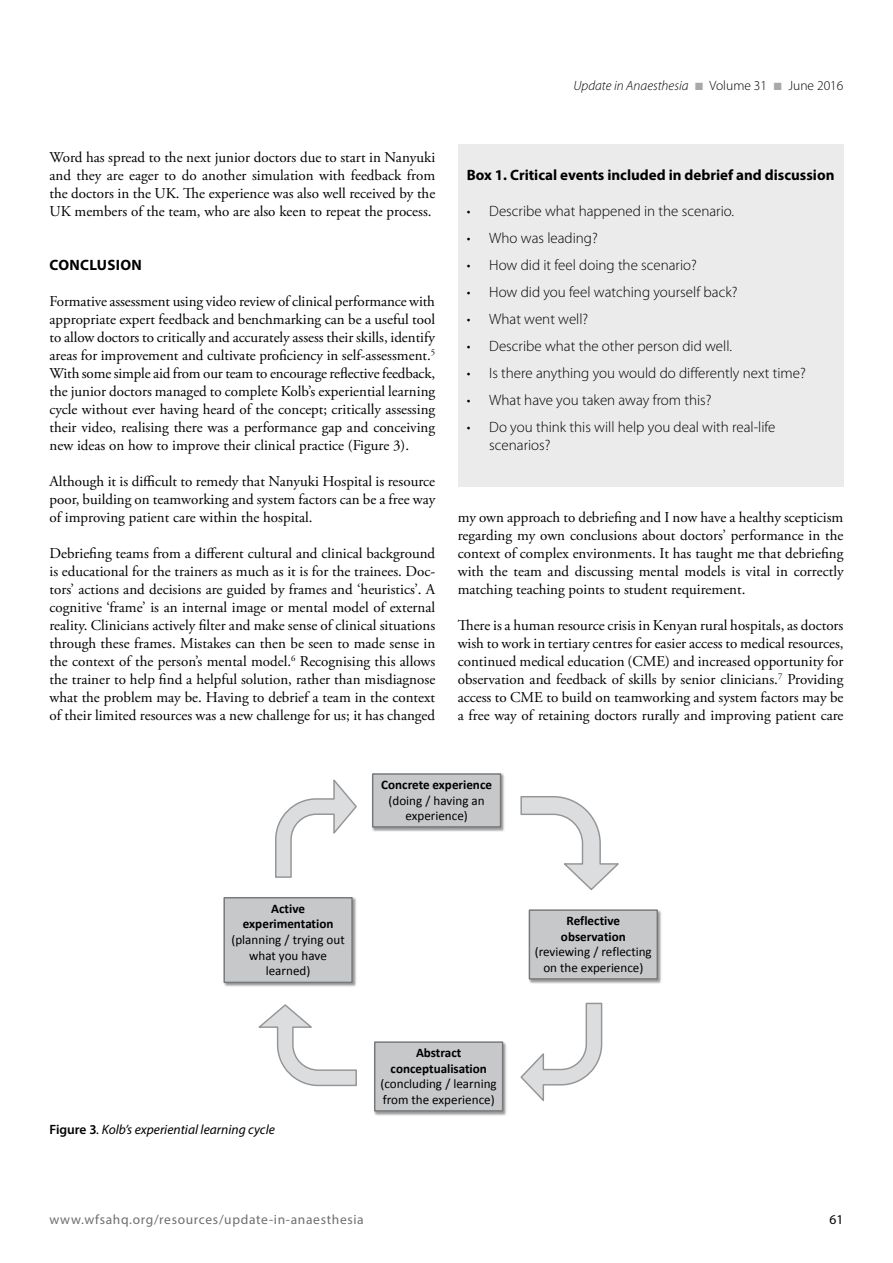
<style>
.page{position:relative;width:893px;height:1263px;background:#fff}
.page>*{position:absolute;margin:0;border:0;box-sizing:border-box;transform-origin:0 0}
.t1{font:15px/18px "Adobe Garamond Pro";color:#000;text-align:justify}
.t2{font:300 15px/18px "Myriad Pro";color:#000}
.t3{font:700 15px "Myriad Pro";color:#000}
.t4{font:700 15px "Myriad Pro";letter-spacing:.02em;color:#000}
.t5{font:13.5px "Myriad Pro";letter-spacing:.05em;color:#6d6e71}
.t6{font:italic 13.5px "Myriad Pro";color:#000}
.t7{font:italic 300 13.5px "Myriad Pro";color:#000}
.t8{font:13.5px "Myriad Pro";color:#000}
.t9{font:13.05px/15.8px "Calibri";color:#000;text-align:center}
.t10{font:700 13.05px/15.8px "Calibri";color:#000;text-align:center}
.s1{color:#a7a9ac}
.s2{font-style:normal}
.s3{font-weight:600;font-style:normal}
</style>
<div class="page">
<div style="left:458px;top:144px;width:385px;height:342px;background:#ebebec"></div>
<img style="left:372px;top:773px;width:132px;height:59px">
<div style="left:373px;top:774px;width:128px;height:53px;background:#c6c8ca"></div>
<div style="left:372px;top:773px;width:129px;height:55px;border:1px solid #77787b"></div>
<img style="left:528px;top:910px;width:133px;height:74px">
<div style="left:529px;top:910px;width:128px;height:69px;background:#c6c8ca"></div>
<div style="left:529px;top:909px;width:129px;height:70px;border:1px solid #77787b"></div>
<img style="left:374px;top:1042px;width:133px;height:74px">
<div style="left:375px;top:1042px;width:128px;height:69px;background:#c6c8ca"></div>
<div style="left:374px;top:1041px;width:129px;height:70px;border:1px solid #77787b"></div>
<img style="left:224px;top:897px;width:132px;height:90px">
<div style="left:224px;top:898px;width:128px;height:84px;background:#c6c8ca"></div>
<div style="left:223px;top:897px;width:130px;height:86px;border:1px solid #77787b"></div>
<svg style="left:520px;top:796px;width:99px;height:95px"></svg>
<svg style="left:520px;top:1002px;width:83px;height:99px"></svg>
<svg style="left:258px;top:1004px;width:99px;height:83px"></svg>
<svg style="left:275px;top:779px;width:82px;height:99px"></svg>
<p class="t7" style="left:573px;top:77px;width:271px">Update in Anaesthesia <span class="s1">■</span> <span class="s2">Volume 31</span> <span class="s1">■</span> <span class="s2">June 2016</span></p>
<p class="t1" style="left:50px;top:149px;width:387px">Word has spread to the next junior doctors due to start in Nanyuki and they are eager to do another simulation with feedback from the doctors in the UK. The experience was also well received by the UK members of the team, who are also keen to repeat the process.</p>
<p class="t4" style="left:50px;top:255px;width:94px">CONCLUSION</p>
<p class="t1" style="left:49px;top:293px;width:387px">Formative assessment using video review of clinical performance with appropriate expert feedback and benchmarking can be a useful tool to allow doctors to critically and accurately assess their skills, identify areas for improvement and cultivate proficiency in self-assessment.<sup>5<br></sup>With some simple aid from our team to encourage reflective feedback, the junior doctors managed to complete Kolb’s experiential learning cycle without ever having heard of the concept; critically assessing their video, realising there was a performance gap and conceiving new ideas on how to improve their clinical practice (Figure 3).</p>
<p class="t1" style="left:49px;top:473px;width:387px">Although it is difficult to remedy that Nanyuki Hospital is resource poor, building on teamworking and system factors can be a free way of improving patient care within the hospital.</p>
<p class="t1" style="left:49px;top:545px;width:387px">Debriefing teams from a different cultural and clinical background is educational for the trainers as much as it is for the trainees. Doc&shy;tors’ actions and decisions are guided by frames and ‘heuristics’. A cognitive ‘frame’ is an internal image or mental model of external reality. Clinicians actively filter and make sense of clinical situations through these frames. Mistakes can then be seen to made sense in the context of the person’s mental model.<sup>6</sup> Recognising this allows the trainer to help find a helpful solution, rather than misdiagnose what the problem may be. Having to debrief a team in the context of their limited resources was a new challenge for us; it has changed</p>
<p class="t3" style="left:467px;top:165px;width:369px">Box 1. Critical events included in debrief and discussion</p>
<p class="t2" style="left:467px;top:202px;width:269px">• Describe what happened in the scenario.</p>
<p class="t2" style="left:467px;top:229px;width:133px">• Who was leading?</p>
<p class="t2" style="left:467px;top:256px;width:232px">• How did it feel doing the scenario?</p>
<p class="t2" style="left:467px;top:283px;width:272px">• How did you feel watching yourself back?</p>
<p class="t2" style="left:467px;top:310px;width:123px">• What went well?</p>
<p class="t2" style="left:467px;top:337px;width:267px">• Describe what the other person did well.</p>
<p class="t2" style="left:467px;top:364px;width:341px">• Is there anything you would do differently next time?</p>
<p class="t2" style="left:467px;top:391px;width:246px">• What have you taken away from this?</p>
<p class="t2" style="left:489px;top:418px;width:288px;text-indent:-22px">• Do you think this will help you deal with real-life scenarios?</p>
<p class="t1" style="left:458px;top:509px;width:387px">my own approach to debriefing and I now have a healthy scepticism regarding my own conclusions about doctors’ performance in the context of complex environments. It has taught me that debriefing with the team and discussing mental models is vital in correctly matching teaching points to student requirement.</p>
<p class="t1" style="left:458px;top:617px;width:387px">There is a human resource crisis in Kenyan rural hospitals, as doctors wish to work in tertiary centres for easier access to medical resources, continued medical education (CME) and increased opportunity for observation and feedback of skills by senior clinicians.<sup>7</sup> Providing access to CME to build on teamworking and system factors may be a free way of retaining doctors rurally and improving patient care</p>
<p class="t10" style="left:243px;top:900px;width:92px">Active experimentation</p>
<p class="t9" style="left:231px;top:932px;width:115px">(planning / trying out what you have learned)</p>
<p class="t6" style="left:50px;top:1121px;width:227px"><span class="s3">Figure 3</span>. Kolb’s experiential learning cycle</p>
<p class="t10" style="left:381px;top:777px;width:112px">Concrete experience</p>
<p class="t9" style="left:388px;top:792px;width:98px">(doing / having an experience)</p>
<p class="t10" style="left:391px;top:1045px;width:98px">Abstract conceptualisation</p>
<p class="t9" style="left:381px;top:1076px;width:118px;text-align:left">(concluding / learning from the experience)</p>
<p class="t10" style="left:561px;top:913px;width:66px">Reflective observation</p>
<p class="t9" style="left:535px;top:944px;width:119px">(reviewing / reflecting on the experience)</p>
<p class="t5" style="left:50px;top:1211px;width:316px">www.wfsahq.org/resources/update-in-anaesthesia</p>
<p class="t8" style="left:830px;top:1211px;width:15px">61</p>
</div>
